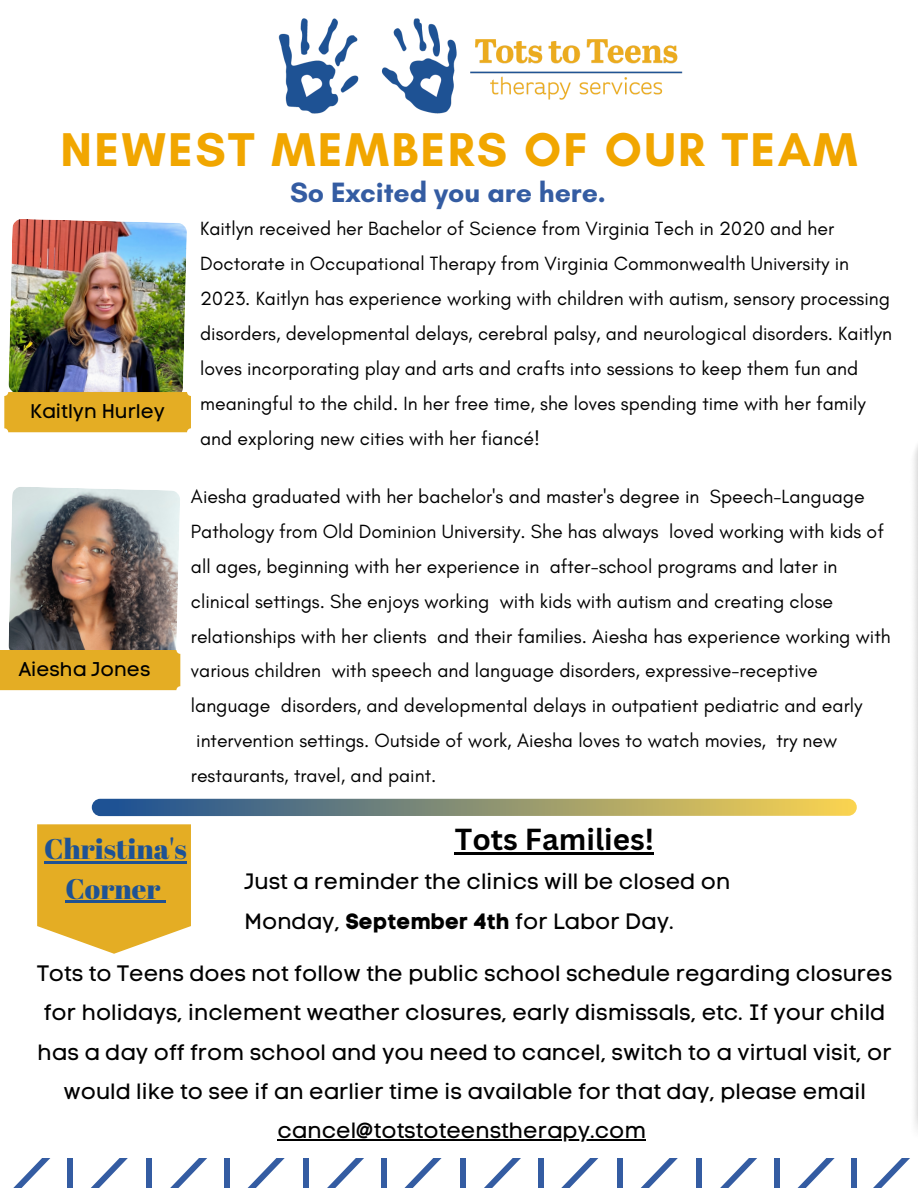
<style>
.page{position:relative;width:918px;height:1188px;background:#fff}
.page>*{position:absolute;margin:0;border:0;box-sizing:border-box;transform-origin:0 0}
.t1{font:700 48.3px "Glacial Indifference";letter-spacing:.05em;color:#f1a600}
.t2{font:700 29.55px "Canva Sans";color:#000}
.t3{font:700 28.5px "Glacial Indifference";letter-spacing:-.005em;color:#345ca2}
.t4{font:28.35px/39.3px "Abril Fatface";color:#1e5294;text-align:center}
.t5{font:22.05px/39.3px "Code Pro Normal LC";color:#000;text-align:center}
.t6{font:19.8px "Code Pro Normal LC";color:#000}
.t7{font:19.5px/34.8px "Glacial Indifference";color:#000}
.s1{font-family:"Code Pro Bold LC"}
</style>
<div class="page">
<svg style="left:13px;top:1159px;width:896px;height:29px"></svg>
<div style="left:381px;top:1159px;width:6px;height:29px;background:#345ca2"></div>
<img style="left:8px;top:219px;width:179px;height:173px">
<div style="left:4px;top:392px;width:187px;height:40px;background:#e4ad24;border-radius:4px"></div>
<div style="left:92px;top:799px;width:765px;height:17px;background:linear-gradient(to right,#184e96,#fbd450);border-radius:9px"></div>
<img style="left:278px;top:18px;width:405px;height:96px">
<svg style="left:37px;top:824px;width:154px;height:130px;background:#dfb240"></svg>
<hr style="left:455px;top:853px;width:199px;height:2px;background:#000">
<hr style="left:278px;top:1140px;width:368px;height:1px;background:#000">
<img style="left:8px;top:487px;width:172px;height:163px">
<div style="left:0;top:650px;width:180px;height:40px;background:#e4ad24"></div>
<p class="t1" style="left:61px;top:120px;width:798px">NEWEST MEMBERS OF OUR TEAM</p>
<p class="t6" style="left:30px;top:399px;width:136px">Kaitlyn Hurley</p>
<p class="t6" style="left:19px;top:657px;width:133px">Aiesha Jones</p>
<p class="t3" style="left:290px;top:175px;width:317px">So Excited you are here.</p>
<p class="t7" style="left:200px;top:211px;width:693px">Kaitlyn received her Bachelor of Science from Virginia Tech in 2020 and her Doctorate in Occupational Therapy from Virginia Commonwealth University in 2023. Kaitlyn has experience working with children with autism, sensory processing disorders, developmental delays, cerebral palsy, and neurological disorders. Kaitlyn loves incorporating play and arts and crafts into sessions to keep them fun and meaningful to the child. In her free time, she loves spending time with her family and exploring new cities with her fiancé!</p>
<p class="t7" style="left:191px;top:479px;width:701px">Aiesha graduated with her bachelor's and master's degree in Speech-Language Pathology from Old Dominion University. She has always loved working with kids of all ages, beginning with her experience in after-school programs and later in clinical settings. She enjoys working with kids with autism and creating close relationships with her clients and their families. Aiesha has experience working with various children with speech and language disorders, expressive-receptive language disorders, and developmental delays in outpatient pediatric and early intervention settings. Outside of work, Aiesha loves to watch movies, try new restaurants, travel, and paint.</p>
<p class="t4" style="left:44px;top:829px;width:144px">Christina's<br>Corner</p>
<p class="t2" style="left:455px;top:819px;width:201px">Tots Families!</p>
<p class="t5" style="left:244px;top:862px;width:488px">Just a reminder the clinics will be closed on</p>
<p class="t5" style="left:244px;top:901px;width:431px">Monday, <span class="s1">September 4th</span> for Labor Day.</p>
<p class="t5" style="left:37px;top:954px;width:857px">Tots to Teens does not follow the public school schedule regarding closures for holidays, inclement weather closures, early dismissals, etc. If your child has a day off from school and you need to cancel, switch to a virtual visit, or would like to see if an earlier time is available for that day, please email cancel@totstoteenstherapy.com</p>
</div>
